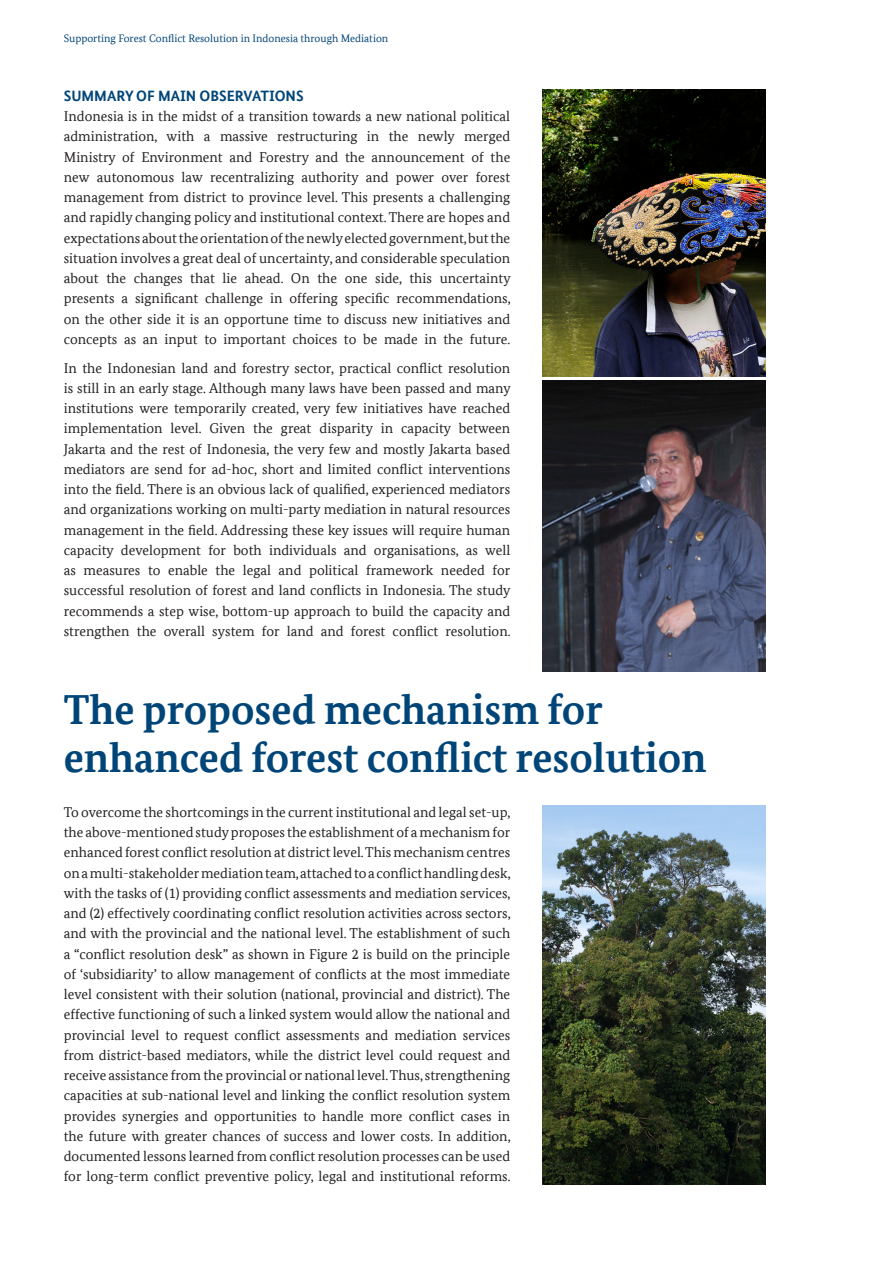
<style>
.page{position:relative;width:893px;height:1263px;background:#fff}
.page>*{position:absolute;margin:0;border:0;box-sizing:border-box;transform-origin:0 0}
.t1{font:700 42px/48px "Bundes Serif Office";color:#004578}
.t2{font:700 15px "Bundes Sans Office";color:#004578}
.t3{font:14.25px/20.2px "Bundes Serif Office";color:#231f20;text-align:justify}
.t4{font:10.8px "Bundes Serif Office";color:#004578}
</style>
<div class="page">
<img style="left:542px;top:89px;width:223px;height:287px">
<img style="left:542px;top:806px;width:223px;height:378px">
<img style="left:542px;top:381px;width:223px;height:291px">
<p class="t4" style="left:64px;top:33px;width:326px">Supporting Forest Conflict Resolution in Indonesia through Mediation</p>
<p class="t2" style="left:64px;top:87px;width:241px">SUMMARY OF MAIN OBSERVATIONS</p>
<p class="t3" style="left:64px;top:106px;width:448px">Indonesia is in the midst of a transition towards a new national political administration, with a massive restructuring in the newly merged Ministry of Environment and Forestry and the announcement of the new autonomous law recentralizing authority and power over forest management from district to province level. This presents a challenging and rapidly changing policy and institutional context. There are hopes and expectations about the orientation of the newly elected government, but the situation involves a great deal of uncertainty, and considerable speculation about the changes that lie ahead. On the one side, this uncertainty presents a significant challenge in offering specific recommendations, on the other side it is an opportune time to discuss new initiatives and concepts as an input to important choices to be made in the future.</p>
<p class="t3" style="left:64px;top:358px;width:448px">In the Indonesian land and forestry sector, practical conflict resolution is still in an early stage. Although many laws have been passed and many institutions were temporarily created, very few initiatives have reached implementation level. Given the great disparity in capacity between Jakarta and the rest of Indonesia, the very few and mostly Jakarta based mediators are send for ad-hoc, short and limited conflict interventions into the field. There is an obvious lack of qualified, experienced mediators and organizations working on multi-party mediation in natural resources management in the field. Addressing these key issues will require human capacity development for both individuals and organisations, as well as measures to enable the legal and political framework needed for successful resolution of forest and land conflicts in Indonesia. The study recommends a step wise, bottom-up approach to build the capacity and strengthen the overall system for land and forest conflict resolution.</p>
<p class="t1" style="left:64px;top:685px;width:644px">The proposed mechanism for enhanced forest conflict resolution</p>
<p class="t3" style="left:64px;top:802px;width:448px">To overcome the shortcomings in the current institutional and legal set-up, the above-mentioned study proposes the establishment of a mechanism for enhanced forest conflict resolution at district level. This mechanism centres on a multi-stakeholder mediation team, attached to a conflict handling desk, with the tasks of (1) providing conflict assessments and mediation services, and (2) effectively coordinating conflict resolution activities across sectors, and with the provincial and the national level. The establishment of such a “conflict resolution desk” as shown in Figure 2 is build on the principle of ‘subsidiarity’ to allow management of conflicts at the most immediate level consistent with their solution (national, provincial and district). The effective functioning of such a linked system would allow the national and provincial level to request conflict assessments and mediation services from district-based mediators, while the district level could request and receive assistance from the provincial or national level. Thus, strengthening capacities at sub-national level and linking the conflict resolution system provides synergies and opportunities to handle more conflict cases in the future with greater chances of success and lower costs. In addition, documented lessons learned from conflict resolution processes can be used for long-term conflict preventive policy, legal and institutional reforms.</p>
</div>
